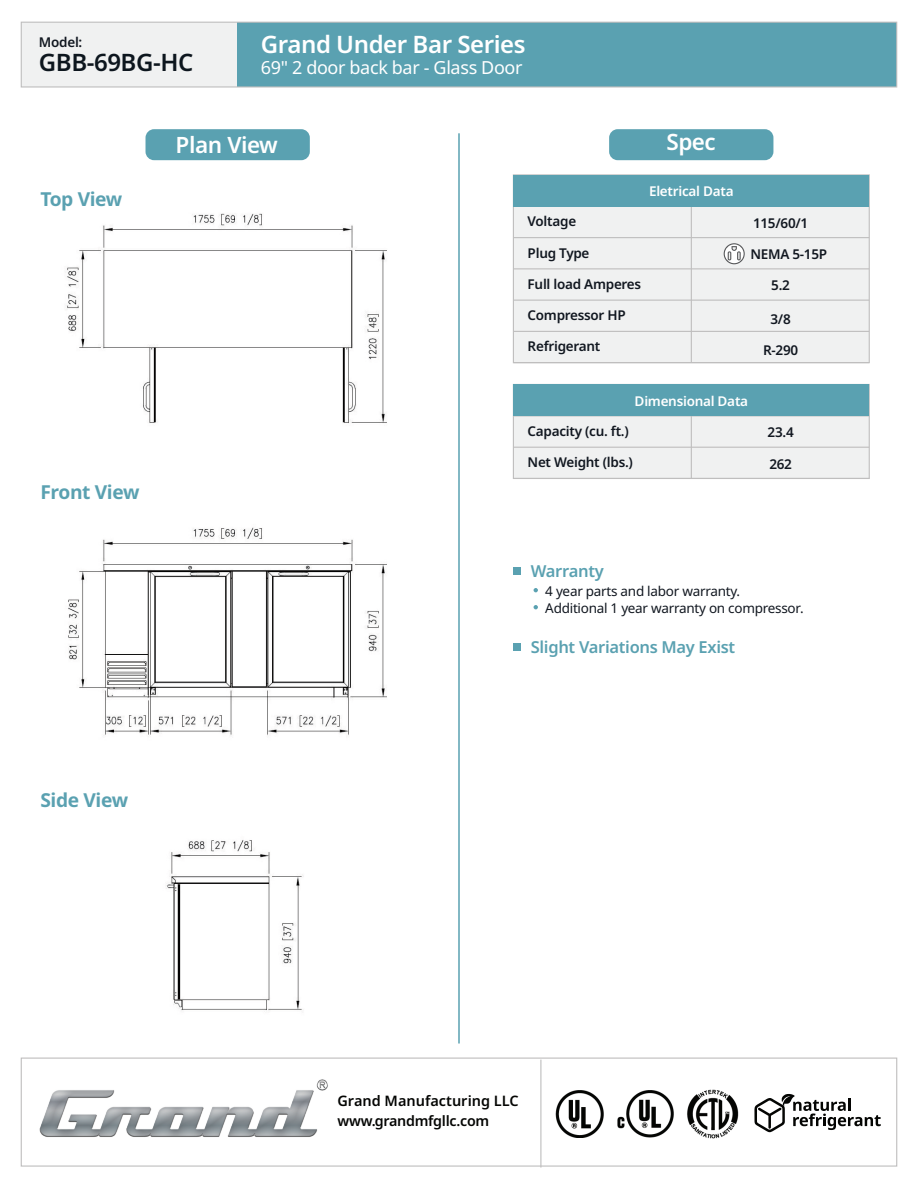
<style>
.page{position:relative;width:918px;height:1188px;background:#fff}
.page>*{position:absolute;margin:0;border:0;box-sizing:border-box;transform-origin:0 0}
.t1{font:600 24px "Noto Sans";letter-spacing:-.02em;color:#fff}
.t2{font:600 24px "Noto Sans";letter-spacing:-.02em;color:#0d161e}
.t3{font:600 22.5px "Noto Sans";letter-spacing:-.02em;color:#fff}
.t4{font:700 19.2px "Noto Sans";letter-spacing:-.02em;color:#5aa1b1}
.t5{font:18px "Noto Sans";letter-spacing:-.02em;color:#fff}
.t6{font:600 16.5px "Noto Sans";letter-spacing:-.02em;color:#5aa1b1}
.t7{font:600 14.4px "Noto Sans";color:#040503}
.t8{font:600 14.25px "Noto Sans";letter-spacing:-.02em;color:#040503}
.t9{font:600 13.5px "Noto Sans";letter-spacing:-.02em;color:#111720}
.t10{font:13.5px/16.5px "Noto Sans";letter-spacing:-.02em;color:#111720}
.t11{font:600 13.5px "Noto Sans";letter-spacing:-.02em;color:#fff}
</style>
<div class="page">
<div style="left:513px;top:203px;width:356px;height:160px;background:#f0f1f1"></div>
<div style="left:513px;top:411px;width:356px;height:67px;background:#f0f1f1"></div>
<div style="left:21px;top:22px;width:876px;height:65px;background:#f0f1f1"></div>
<div style="left:237px;top:22px;width:660px;height:65px;background:#5aa1b1"></div>
<div style="left:146px;top:129px;width:164px;height:31px;background:#5aa1b1;border-radius:9px"></div>
<div style="left:609px;top:129px;width:164px;height:31px;background:#5aa1b1;border-radius:9px"></div>
<hr style="left:458px;top:133px;width:2px;height:911px;background:#5aa1b1">
<div style="left:21px;top:22px;width:876px;height:66px;border:1px solid #bfbebe"></div>
<div style="left:21px;top:1058px;width:876px;height:109px;border:1px solid #bfbebe"></div>
<svg style="left:754px;top:1094px;width:127px;height:38px"></svg>
<img style="left:617px;top:1090px;width:57px;height:48px">
<img style="left:687px;top:1089px;width:52px;height:50px">
<img style="left:555px;top:1090px;width:49px;height:47px">
<hr style="left:540px;top:1060px;width:1px;height:108px;background:#bfbebe">
<img style="left:39px;top:1079px;width:289px;height:58px">
<hr style="left:513px;top:237px;width:356px;height:1px;background:#bfbebe">
<hr style="left:513px;top:206px;width:356px;height:1px;background:#bfbebe">
<hr style="left:513px;top:268px;width:356px;height:1px;background:#bfbebe">
<hr style="left:513px;top:300px;width:356px;height:1px;background:#bfbebe">
<hr style="left:513px;top:331px;width:356px;height:1px;background:#bfbebe">
<hr style="left:691px;top:198px;width:1px;height:165px;background:#bfbebe">
<div style="left:513px;top:174px;width:357px;height:189px;border:1px solid #bfbebe"></div>
<svg style="left:724px;top:243px;width:21px;height:21px"></svg>
<hr style="left:513px;top:447px;width:356px;height:1px;background:#bfbebe">
<hr style="left:691px;top:416px;width:1px;height:62px;background:#bfbebe">
<div style="left:513px;top:384px;width:357px;height:95px;border:1px solid #bfbebe"></div>
<svg style="left:534px;top:588px;width:4px;height:4px"></svg>
<svg style="left:534px;top:605px;width:4px;height:4px"></svg>
<div style="left:513px;top:567px;width:7px;height:7px;background:#5aa1b1"></div>
<div style="left:513px;top:175px;width:356px;height:31px;background:#5aa1b1"></div>
<div style="left:513px;top:385px;width:356px;height:31px;background:#5aa1b1"></div>
<div style="left:513px;top:644px;width:7px;height:7px;background:#5aa1b1"></div>
<img style="left:66px;top:213px;width:321px;height:798px">
<p class="t9" style="left:39px;top:34px;width:45px">Model:</p>
<h1 class="t2" style="left:39px;top:49px;width:156px">GBB-69BG-HC</h1>
<h1 class="t1" style="left:261px;top:31px;width:266px">Grand Under Bar Series</h1>
<h3 class="t5" style="left:261px;top:57px;width:263px">69" 2 door back bar - Glass Door</h3>
<h3 class="t4" style="left:40px;top:188px;width:84px">Top View</h3>
<h3 class="t4" style="left:40px;top:481px;width:101px">Front View</h3>
<h2 class="t3" style="left:176px;top:132px;width:104px">Plan View</h2>
<h2 class="t3" style="left:666px;top:129px;width:51px">Spec</h2>
<p class="t9" style="left:528px;top:214px;width:50px">Voltage</p>
<p class="t9" style="left:528px;top:245px;width:63px">Plug Type</p>
<p class="t9" style="left:528px;top:276px;width:115px">Full load Amperes</p>
<p class="t9" style="left:528px;top:307px;width:100px">Compressor HP</p>
<p class="t9" style="left:528px;top:339px;width:74px">Refrigerant</p>
<p class="t11" style="left:649px;top:184px;width:86px">Eletrical Data</p>
<p class="t9" style="left:753px;top:215px;width:57px">115/60/1</p>
<p class="t9" style="left:750px;top:246px;width:78px">NEMA 5-15P</p>
<p class="t9" style="left:771px;top:278px;width:20px">5.2</p>
<p class="t9" style="left:771px;top:311px;width:22px">3/8</p>
<p class="t9" style="left:763px;top:342px;width:37px">R-290</p>
<p class="t11" style="left:635px;top:393px;width:115px">Dimensional Data</p>
<p class="t9" style="left:528px;top:423px;width:103px">Capacity (cu. ft.)</p>
<p class="t9" style="left:528px;top:455px;width:107px">Net Weight (lbs.)</p>
<p class="t9" style="left:768px;top:425px;width:28px">23.4</p>
<p class="t9" style="left:769px;top:456px;width:24px">262</p>
<p class="t6" style="left:531px;top:561px;width:75px">Warranty</p>
<p class="t10" style="left:545px;top:583px;width:260px">4 year parts and labor warranty.<br>Additional 1 year warranty on compressor.</p>
<p class="t6" style="left:531px;top:637px;width:206px">Slight Variations May Exist</p>
<h3 class="t4" style="left:40px;top:789px;width:89px">Side View</h3>
<p class="t7" style="left:338px;top:1092px;width:183px">Grand Manufacturing LLC</p>
<p class="t8" style="left:338px;top:1113px;width:153px">www.grandmfgllc.com</p>
</div>
